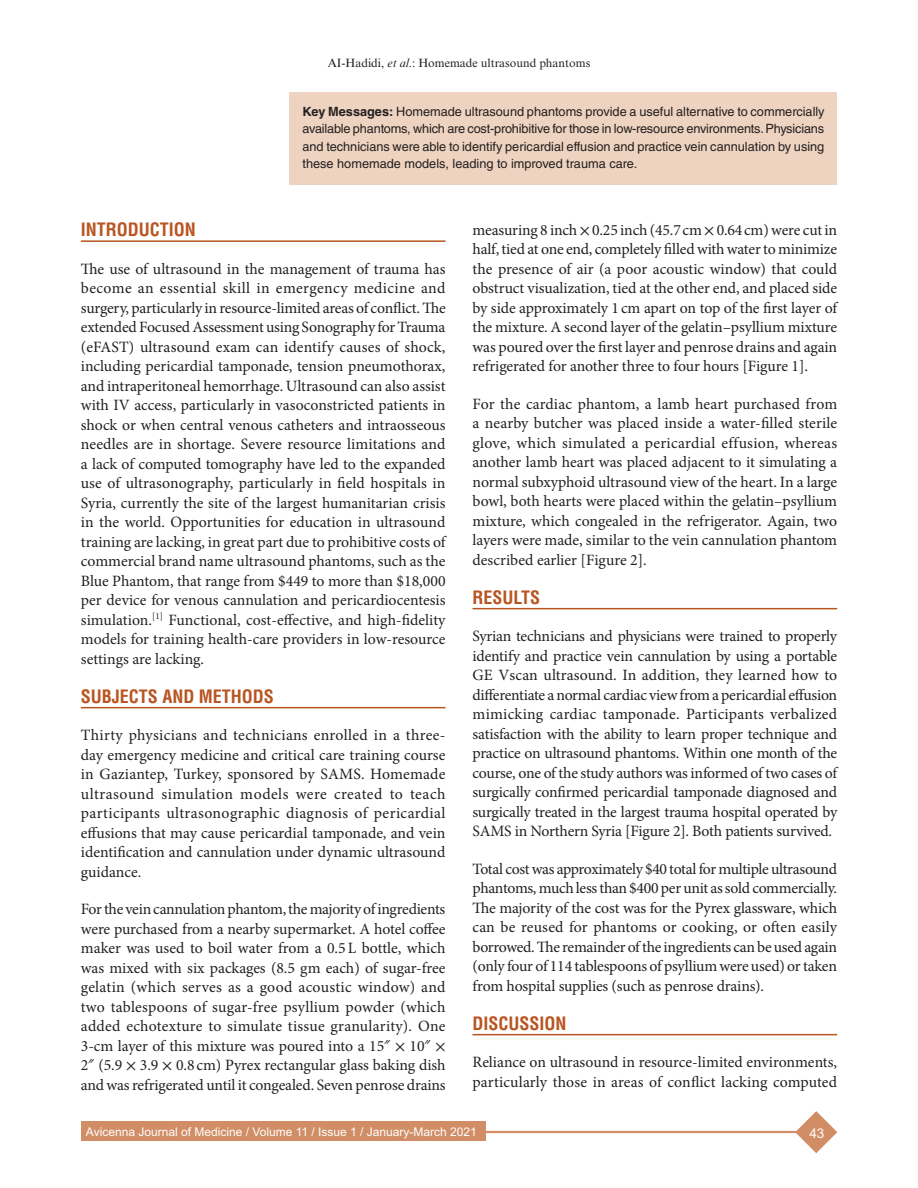
<style>
.page{position:relative;width:918px;height:1188px;background:#fff}
.page>*{position:absolute;margin:0;border:0;box-sizing:border-box;transform-origin:0 0}
.t1{font:700 condensed 18px "Helvetica LT Std";color:#b95521}
.t2{font:15.75px/19.5px "Minion Pro";letter-spacing:-.005em;color:#231f20;text-align:justify}
.t3{font:13.5px "Arial MT Std";color:#fff}
.t4{font:12.75px/17.2px "Helvetica LT Std";color:#231f20;text-align:justify}
.t5{font:12px "Arial MT Std";color:#fff}
.t6{font:12px "Times New Roman MT Std";color:#231f20}
.s1{font-style:italic}
.s2{font-weight:700}
.s3{font-family:"Gandhari Unicode"}
.s4{font-family:"STIX General"}
</style>
<div class="page">
<svg style="left:795px;top:1111px;width:42px;height:42px"></svg>
<hr style="left:412px;top:1131px;width:386px;height:2px;background:#d18d65">
<div style="left:81px;top:1122px;width:405px;height:19px;background:#d18d65"></div>
<div style="left:290px;top:92px;width:547px;height:92px;background:#eed3c0"></div>
<hr style="left:81px;top:240px;width:365px;height:2px;background:#b95521">
<hr style="left:81px;top:707px;width:365px;height:1px;background:#b95521">
<hr style="left:473px;top:608px;width:364px;height:1px;background:#b95521">
<hr style="left:473px;top:1034px;width:364px;height:1px;background:#b95521">
<p class="t6" style="left:328px;top:56px;width:264px">AI-Hadidi, <span class="s1">et al</span>.: Homemade ultrasound phantoms</p>
<p class="t4" style="left:302px;top:103px;width:523px"><span class="s2">Key Messages:</span> Homemade ultrasound phantoms provide a useful alternative to commercially available phantoms, which are cost-prohibitive for those in low-resource environments. Physicians and technicians were able to identify pericardial effusion and practice vein cannulation by using these homemade models, leading to improved trauma care.</p>
<p class="t1" style="left:81px;top:218px;width:117px">INTRODUCTION</p>
<p class="t2" style="left:81px;top:259px;width:366px">The use of ultrasound in the management of trauma has become an essential skill in emergency medicine and surgery, particularly in resource-limited areas of conflict. The extended Focused Assessment using Sonography for Trauma (eFAST) ultrasound exam can identify causes of shock, including pericardial tamponade, tension pneumothorax, and intraperitoneal hemorrhage. Ultrasound can also assist with IV access, particularly in vasoconstricted patients in shock or when central venous catheters and intraosseous needles are in shortage. Severe resource limitations and a lack of computed tomography have led to the expanded use of ultrasonography, particularly in field hospitals in Syria, currently the site of the largest humanitarian crisis in the world. Opportunities for education in ultrasound training are lacking, in great part due to prohibitive costs of commercial brand name ultrasound phantoms, such as the Blue Phantom, that range from $449 to more than $18,000 per device for venous cannulation and pericardiocentesis simulation.<sup>[1]</sup> Functional, cost-effective, and high-fidelity models for training health-care providers in low-resource settings are lacking.</p>
<p class="t1" style="left:81px;top:685px;width:195px">SUBJECTS AND METHODS</p>
<p class="t2" style="left:81px;top:725px;width:366px">Thirty physicians and technicians enrolled in a three&shy;day emergency medicine and critical care training course in Gaziantep, Turkey, sponsored by SAMS. Homemade ultrasound simulation models were created to teach participants ultrasonographic diagnosis of pericardial effusions that may cause pericardial tamponade, and vein identification and cannulation under dynamic ultrasound guidance.</p>
<p class="t2" style="left:81px;top:899px;width:366px">For the vein cannulation phantom, the majority of ingredients were purchased from a nearby supermarket. A hotel coffee maker was used to boil water from a 0.5L bottle, which was mixed with six packages (8.5 gm each) of sugar-free gelatin (which serves as a good acoustic window) and two tablespoons of sugar-free psyllium powder (which added echotexture to simulate tissue granularity). One 3-cm layer of this mixture was poured into a 15<span class="s3">″</span> <span class="s4">×</span> 10<span class="s3">″</span> <span class="s4">× </span>2<span class="s3">″</span> (5.9 <span class="s4">×</span> 3.9 <span class="s4">×</span> 0.8cm) Pyrex rectangular glass baking dish and was refrigerated until it congealed. Seven penrose drains</p>
<p class="t2" style="left:473px;top:220px;width:366px">measuring 8 inch <span class="s4">×</span> 0.25 inch (45.7cm <span class="s4">×</span> 0.64cm) were cut in half, tied at one end, completely filled with water to minimize the presence of air (a poor acoustic window) that could obstruct visualization, tied at the other end, and placed side by side approximately 1cm apart on top of the first layer of the mixture. A second layer of the gelatin–psyllium mixture was poured over the first layer and penrose drains and again refrigerated for another three to four hours [Figure 1].</p>
<p class="t2" style="left:473px;top:394px;width:366px">For the cardiac phantom, a lamb heart purchased from a nearby butcher was placed inside a water-filled sterile glove, which simulated a pericardial effusion, whereas another lamb heart was placed adjacent to it simulating a normal subxyphoid ultrasound view of the heart. In a large bowl, both hearts were placed within the gelatin–psyllium mixture, which congealed in the refrigerator. Again, two layers were made, similar to the vein cannulation phantom described earlier [Figure 2].</p>
<p class="t1" style="left:473px;top:586px;width:69px">RESULTS</p>
<p class="t2" style="left:473px;top:626px;width:366px">Syrian technicians and physicians were trained to properly identify and practice vein cannulation by using a portable GE Vscan ultrasound. In addition, they learned how to differentiate a normal cardiac view from a pericardial effusion mimicking cardiac tamponade. Participants verbalized satisfaction with the ability to learn proper technique and practice on ultrasound phantoms. Within one month of the course, one of the study authors was informed of two cases of surgically confirmed pericardial tamponade diagnosed and surgically treated in the largest trauma hospital operated by SAMS in Northern Syria [Figure 2]. Both patients survived.</p>
<p class="t2" style="left:473px;top:859px;width:366px">Total cost was approximately $40 total for multiple ultrasound phantoms, much less than $400 per unit as sold commercially.<br>The majority of the cost was for the Pyrex glassware, which can be reused for phantoms or cooking, or often easily borrowed. The remainder of the ingredients can be used again (only four of 114 tablespoons of psyllium were used) or taken from hospital supplies (such as penrose drains).</p>
<p class="t1" style="left:473px;top:1012px;width:96px">DISCUSSION</p>
<p class="t2" style="left:473px;top:1052px;width:366px">Reliance on ultrasound in resource-limited environments, particularly those in areas of conflict lacking computed</p>
<p class="t5" style="left:86px;top:1125px;width:393px">Avicenna Journal of Medicine / Volume 11 / Issue 1 / January-March 2021</p>
<p class="t3" style="left:809px;top:1125px;width:17px">43</p>
</div>
